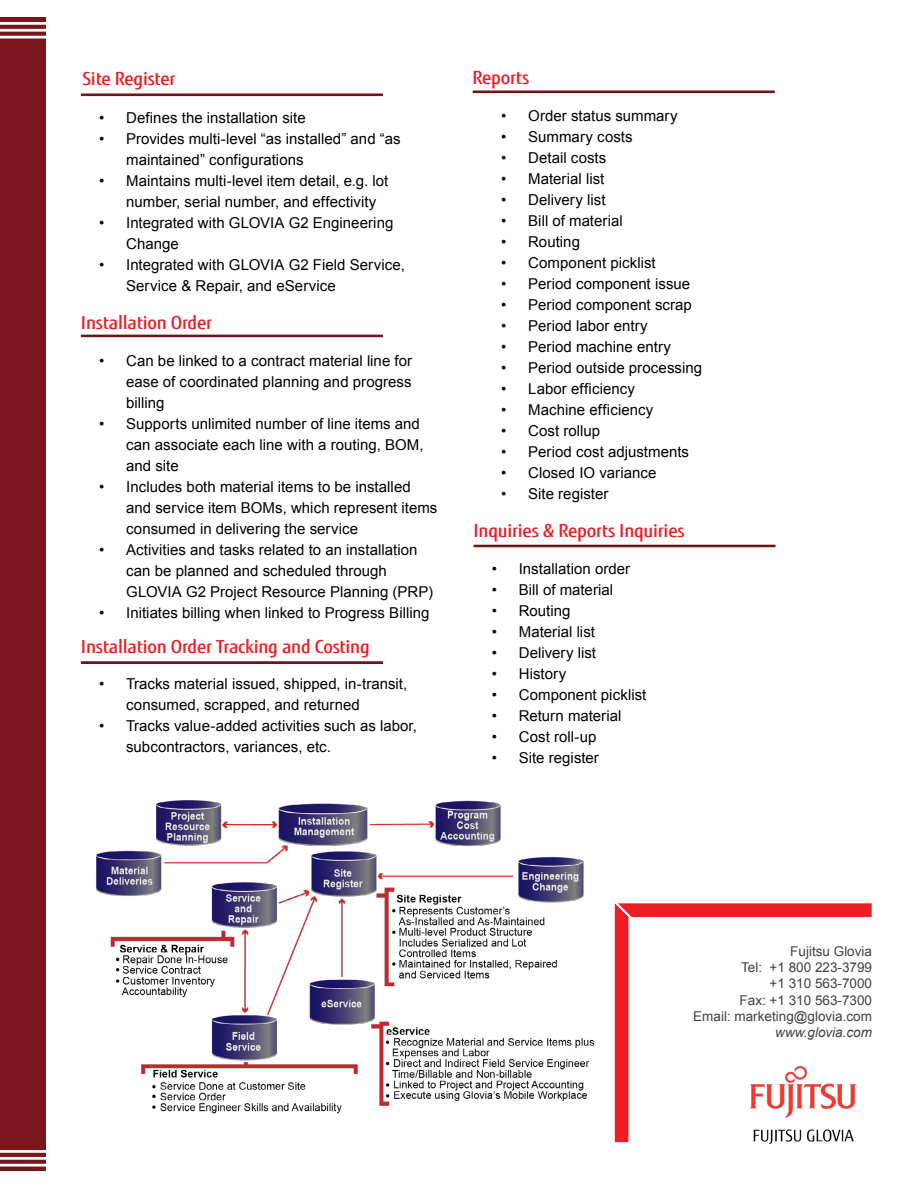
<style>
.page{position:relative;width:918px;height:1188px;background:#fff}
.page>*{position:absolute;margin:0;border:0;box-sizing:border-box;transform-origin:0 0}
.t1{font:500 18px "Fujitsu Sans";letter-spacing:-.01em;color:#ed1d24}
.t2{font:15px/21px "Arial";color:#000}
.t3{font:13.5px/16.2px "Arial";color:#414042;text-align:right}
.t4{font:italic 13.5px "Arial";color:#414042}
</style>
<div class="page">
<div style="left:0;top:17px;width:46px;height:1154px;background:#7a151b"></div>
<hr style="left:0;top:22px;width:47px;height:3px;background:#fff">
<hr style="left:0;top:29px;width:47px;height:3px;background:#fff">
<hr style="left:0;top:36px;width:47px;height:2px;background:#fff">
<hr style="left:0;top:1150px;width:56px;height:3px;background:#fff">
<hr style="left:0;top:1157px;width:56px;height:3px;background:#fff">
<hr style="left:0;top:1164px;width:56px;height:3px;background:#fff">
<div style="left:67px;top:83px;width:330px;height:15px;background:#000;opacity:.06"></div>
<div style="left:459px;top:80px;width:330px;height:15px;background:#000;opacity:.06"></div>
<div style="left:67px;top:324px;width:330px;height:15px;background:#000;opacity:.06"></div>
<div style="left:67px;top:651px;width:330px;height:15px;background:#000;opacity:.06"></div>
<div style="left:460px;top:534px;width:330px;height:15px;background:#000;opacity:.06"></div>
<img style="left:96px;top:800px;width:499px;height:314px">
<svg style="left:615px;top:903px;width:257px;height:239px"></svg>
<img style="left:734px;top:1065px;width:138px;height:79px">
<p class="t1" style="left:82px;top:68px;width:95px">Site Register</p>
<p class="t1" style="left:472px;top:66px;width:58px">Reports</p>
<p class="t2" style="left:99px;top:108px;width:208px">• Defines the installation site</p>
<p class="t2" style="left:126px;top:129px;width:276px;text-indent:-27px">• Provides multi-level “as installed” and “as maintained” configurations</p>
<p class="t2" style="left:126px;top:171px;width:264px;text-indent:-27px">• Maintains multi-level item detail, e.g. lot number, serial number, and effectivity</p>
<p class="t2" style="left:126px;top:213px;width:269px;text-indent:-27px">• Integrated with GLOVIA G2 Engineering<br>Change</p>
<p class="t2" style="left:126px;top:255px;width:280px;text-indent:-27px">• Integrated with GLOVIA G2 Field Service,<br>Service &amp; Repair, and eService</p>
<p class="t1" style="left:81px;top:312px;width:133px">Installation Order</p>
<p class="t2" style="left:126px;top:350px;width:287px;text-align:justify;text-indent:-27px">• Can be linked to a contract material line for ease of coordinated planning and progress billing</p>
<p class="t2" style="left:126px;top:413px;width:299px;text-indent:-27px">• Supports unlimited number of line items and can associate each line with a routing, BOM, and site</p>
<p class="t2" style="left:126px;top:476px;width:313px;text-indent:-27px">• Includes both material items to be installed and service item BOMs, which represent items consumed in delivering the service</p>
<p class="t2" style="left:126px;top:539px;width:308px;text-indent:-27px">• Activities and tasks related to an installation can be planned and scheduled through<br>GLOVIA G2 Project Resource Planning (PRP)</p>
<p class="t2" style="left:99px;top:602px;width:332px">• Initiates billing when linked to Progress Billing</p>
<p class="t1" style="left:81px;top:636px;width:290px">Installation Order Tracking and Costing</p>
<p class="t2" style="left:126px;top:674px;width:283px;text-indent:-27px">• Tracks material issued, shipped, in-transit, consumed, scrapped, and returned</p>
<p class="t2" style="left:126px;top:716px;width:292px;text-indent:-27px">• Tracks value-added activities such as labor, subcontractors, variances, etc.</p>
<p class="t2" style="left:501px;top:106px;width:178px">• Order status summary</p>
<p class="t2" style="left:501px;top:127px;width:133px">• Summary costs</p>
<p class="t2" style="left:501px;top:148px;width:107px">• Detail costs</p>
<p class="t2" style="left:501px;top:169px;width:105px">• Material list</p>
<p class="t2" style="left:501px;top:190px;width:106px">• Delivery list</p>
<p class="t2" style="left:501px;top:211px;width:123px">• Bill of material</p>
<p class="t2" style="left:501px;top:232px;width:80px">• Routing</p>
<p class="t2" style="left:501px;top:253px;width:156px">• Component picklist</p>
<p class="t2" style="left:501px;top:274px;width:190px">• Period component issue</p>
<p class="t2" style="left:501px;top:295px;width:192px">• Period component scrap</p>
<p class="t2" style="left:501px;top:316px;width:148px">• Period labor entry</p>
<p class="t2" style="left:501px;top:337px;width:171px">• Period machine entry</p>
<p class="t2" style="left:501px;top:358px;width:203px">• Period outside processing</p>
<p class="t2" style="left:501px;top:379px;width:135px">• Labor efficiency</p>
<p class="t2" style="left:501px;top:400px;width:154px">• Machine efficiency</p>
<p class="t2" style="left:501px;top:421px;width:101px">• Cost rollup</p>
<p class="t2" style="left:501px;top:442px;width:189px">• Period cost adjustments</p>
<p class="t2" style="left:501px;top:463px;width:157px">• Closed IO variance</p>
<p class="t2" style="left:501px;top:484px;width:109px">• Site register</p>
<p class="t1" style="left:474px;top:519px;width:213px">Inquiries &amp; Reports Inquiries</p>
<p class="t2" style="left:492px;top:559px;width:140px">• Installation order</p>
<p class="t2" style="left:492px;top:580px;width:123px">• Bill of material</p>
<p class="t2" style="left:492px;top:601px;width:80px">• Routing</p>
<p class="t2" style="left:492px;top:622px;width:105px">• Material list</p>
<p class="t2" style="left:492px;top:643px;width:106px">• Delivery list</p>
<p class="t2" style="left:492px;top:664px;width:76px">• History</p>
<p class="t2" style="left:492px;top:685px;width:156px">• Component picklist</p>
<p class="t2" style="left:492px;top:706px;width:131px">• Return material</p>
<p class="t2" style="left:492px;top:727px;width:106px">• Cost roll-up</p>
<p class="t2" style="left:492px;top:748px;width:109px">• Site register</p>
<p class="t3" style="left:693px;top:943px;width:180px">Fujitsu Glovia<br>Tel: +1 800 223-3799<br>+1 310 563-7000<br>Fax: +1 310 563-7300<br>Email: marketing@glovia.com</p>
<p class="t4" style="left:775px;top:1023px;width:98px">www.glovia.com</p>
</div>
